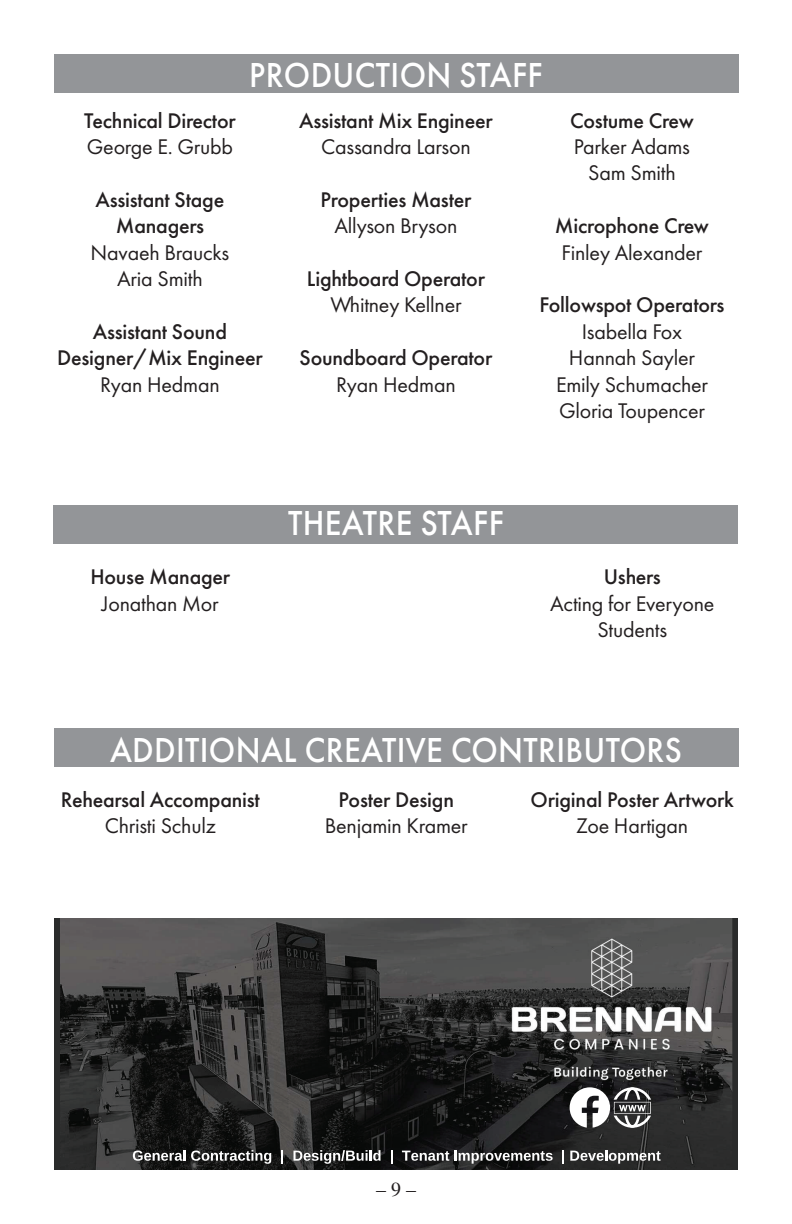
<style>
.page{position:relative;width:792px;height:1224px;background:#fff}
.page>*{position:absolute;margin:0;border:0;box-sizing:border-box;transform-origin:0 0}
.t1{font:500 36px "Futura PT";letter-spacing:.01em;color:#fff;scale:.93 1}
.t2{font:500 22px/26.4px "Futura PT";letter-spacing:-.01em;color:#231f20;text-align:center}
.t3{font:22px/26.4px "Futura PT";letter-spacing:-.01em;color:#231f20;text-align:center}
.t4{font:20px "Times LT Std";color:#231f20}
</style>
<div class="page">
<div style="left:54px;top:729px;width:684px;height:38px;background:#939598"></div>
<div style="left:54px;top:54px;width:684px;height:38px;background:#939598"></div>
<div style="left:54px;top:505px;width:684px;height:38px;background:#939598"></div>
<img style="left:61px;top:918px;width:470px;height:252px">
<div style="left:531px;top:918px;width:201px;height:62px;background:#535453"></div>
<img style="left:666px;top:980px;width:66px;height:190px">
<img style="left:531px;top:1094px;width:135px;height:76px">
<img style="left:502px;top:928px;width:220px;height:166px">
<svg style="left:133px;top:1150px;width:52px;height:11px"></svg>
<svg style="left:191px;top:1150px;width:80px;height:14px"></svg>
<svg style="left:281px;top:1150px;width:2px;height:14px"></svg>
<svg style="left:293px;top:1150px;width:88px;height:14px"></svg>
<svg style="left:391px;top:1150px;width:2px;height:14px"></svg>
<svg style="left:402px;top:1151px;width:47px;height:10px"></svg>
<svg style="left:455px;top:1151px;width:98px;height:13px"></svg>
<svg style="left:562px;top:1150px;width:2px;height:14px"></svg>
<svg style="left:570px;top:1150px;width:91px;height:14px"></svg>
<svg style="left:570px;top:1087px;width:81px;height:41px"></svg>
<h1 class="t1" style="left:249px;top:53px;width:317px">PRODUCTION STAFF</h1>
<p class="t2" style="left:84px;top:107px;width:153px">Technical Director</p>
<p class="t3" style="left:87px;top:133px;width:148px">George E. Grubb</p>
<p class="t2" style="left:96px;top:186px;width:130px">Assistant Stage<br>Managers</p>
<p class="t3" style="left:91px;top:239px;width:140px">Navaeh Braucks<br>Aria Smith</p>
<p class="t2" style="left:57px;top:318px;width:207px">Assistant Sound<br>Designer/Mix Engineer</p>
<p class="t3" style="left:100px;top:371px;width:121px">Ryan Hedman</p>
<p class="t2" style="left:299px;top:107px;width:195px">Assistant Mix Engineer</p>
<p class="t3" style="left:321px;top:133px;width:151px">Cassandra Larson</p>
<p class="t2" style="left:321px;top:186px;width:152px">Properties Master</p>
<p class="t3" style="left:334px;top:213px;width:124px">Allyson Bryson</p>
<p class="t2" style="left:307px;top:266px;width:180px">Lightboard Operator</p>
<p class="t3" style="left:330px;top:292px;width:133px">Whitney Kellner</p>
<p class="t2" style="left:300px;top:345px;width:194px">Soundboard Operator</p>
<p class="t3" style="left:336px;top:371px;width:121px">Ryan Hedman</p>
<p class="t2" style="left:90px;top:564px;width:141px">House Manager</p>
<p class="t3" style="left:102px;top:590px;width:118px">Jonathan Mor</p>
<h1 class="t1" style="left:288px;top:501px;width:233px">THEATRE STAFF</h1>
<p class="t2" style="left:570px;top:107px;width:125px">Costume Crew</p>
<p class="t3" style="left:574px;top:133px;width:118px">Parker Adams<br>Sam Smith</p>
<p class="t2" style="left:555px;top:213px;width:156px">Microphone Crew</p>
<p class="t3" style="left:561px;top:239px;width:142px">Finley Alexander</p>
<p class="t2" style="left:540px;top:292px;width:186px">Followspot Operators</p>
<p class="t3" style="left:556px;top:318px;width:153px">Isabella Fox<br>Hannah Sayler<br>Emily Schumacher<br>Gloria Toupencer</p>
<p class="t2" style="left:604px;top:564px;width:59px">Ushers</p>
<p class="t3" style="left:550px;top:590px;width:166px">Acting for Everyone<br>Students</p>
<h1 class="t1" style="left:110px;top:728px;width:617px">ADDITIONAL CREATIVE CONTRIBUTORS</h1>
<p class="t2" style="left:61px;top:786px;width:201px">Rehearsal Accompanist</p>
<p class="t3" style="left:105px;top:812px;width:113px">Christi Schulz</p>
<p class="t2" style="left:531px;top:786px;width:205px">Original Poster Artwork</p>
<p class="t3" style="left:576px;top:812px;width:114px">Zoe Hartigan</p>
<p class="t2" style="left:339px;top:786px;width:117px">Poster Design</p>
<p class="t3" style="left:325px;top:812px;width:145px">Benjamin Kramer</p>
<p class="t4" style="left:376px;top:1178px;width:41px">– 9 –</p>
</div>
